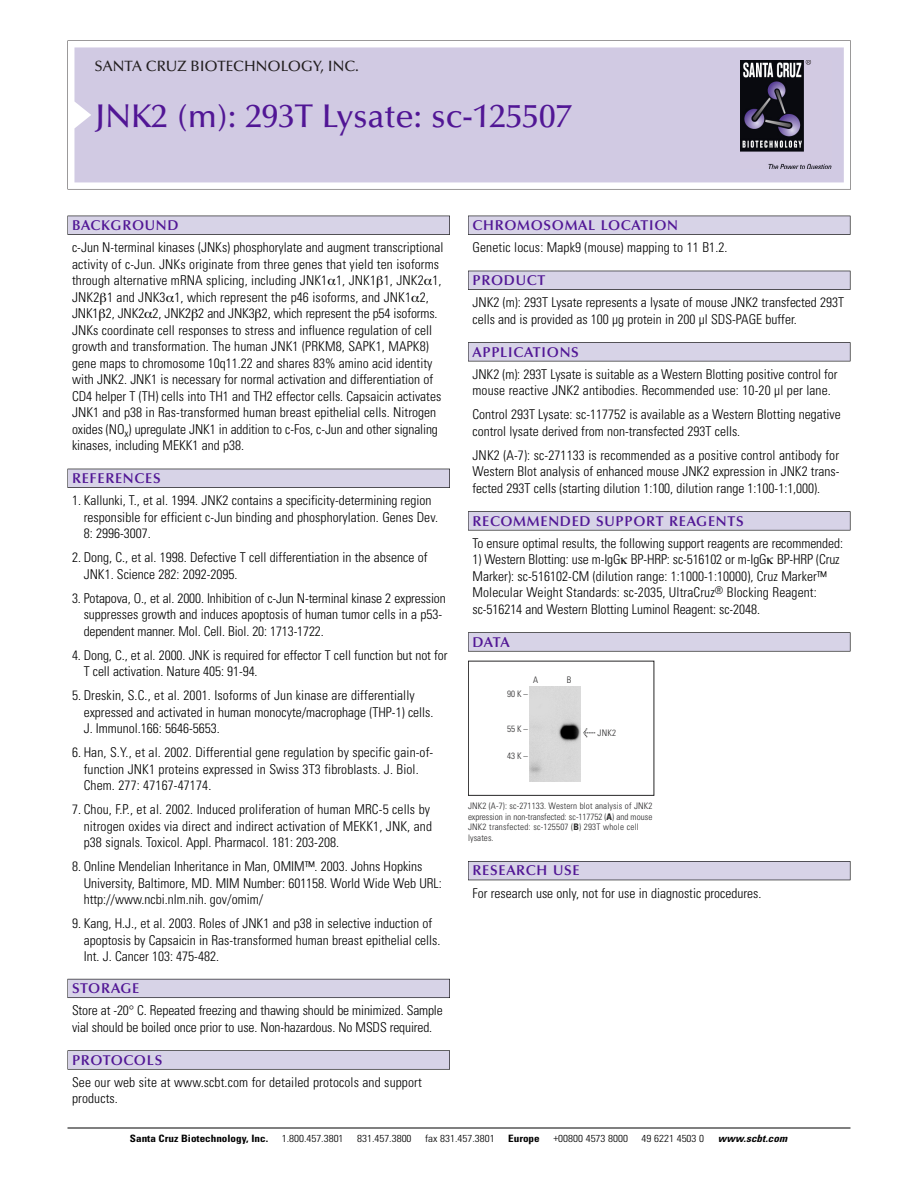
<style>
.page{position:relative;width:918px;height:1188px;background:#fff}
.page>*{position:absolute;margin:0;border:0;box-sizing:border-box;transform-origin:0 0}
.t1{font:500 33px "Optima";color:#511695}
.t2{font:500 15px "Optima";color:#231f20}
.t3{font:600 14.25px "Optima";letter-spacing:.05em;color:#511695}
.t4{font:300 condensed 13.5px/16.5px "Univers";color:#000}
.t5{font:300 condensed 10.2px "Univers";color:#000;scale:1.1 1}
.t6{font:700 condensed 10.2px "Univers";color:#000;scale:1.1 1}
.t7{font:italic 700 condensed 10.2px "Univers";letter-spacing:.005em;color:#000;scale:1.1 1}
.t8{font:9px/10.5px "Univers Condensed Light+BZYNLF";letter-spacing:.015em;color:#272627}
.s1{font-family:"Meta Plus Book Roman+OSXLMP";font-size:10.5px}
.s2{font-family:"Univers Condensed Bold+MQWDSP"}
</style>
<div class="page">
<svg style="left:68px;top:40px;width:783px;height:149px"></svg>
<div style="left:74px;top:47px;width:770px;height:135px;background:#d1cae3"></div>
<img style="left:741px;top:60px;width:90px;height:108px">
<div style="left:68px;top:216px;width:382px;height:19px;background:#525155"></div>
<div style="left:68px;top:216px;width:381px;height:18px;background:#d7d3e7"></div>
<div style="left:68px;top:469px;width:382px;height:19px;background:#515055"></div>
<div style="left:68px;top:469px;width:381px;height:18px;background:#d7d3e7"></div>
<div style="left:68px;top:979px;width:382px;height:19px;background:#5b5a62"></div>
<div style="left:68px;top:979px;width:381px;height:18px;background:#d7d3e7"></div>
<div style="left:68px;top:1050px;width:382px;height:20px;background:#626263"></div>
<div style="left:68px;top:1051px;width:381px;height:18px;background:#d7d3e7"></div>
<div style="left:468px;top:216px;width:382px;height:19px;background:#525155"></div>
<div style="left:468px;top:216px;width:382px;height:18px;background:#d7d3e7"></div>
<div style="left:468px;top:271px;width:382px;height:19px;background:#515055"></div>
<div style="left:468px;top:271px;width:382px;height:18px;background:#d7d3e7"></div>
<div style="left:468px;top:342px;width:382px;height:19px;background:#545357"></div>
<div style="left:468px;top:343px;width:382px;height:18px;background:#d7d3e7"></div>
<div style="left:468px;top:511px;width:382px;height:19px;background:#575759"></div>
<div style="left:468px;top:512px;width:382px;height:18px;background:#d7d3e7"></div>
<svg style="left:468px;top:632px;width:382px;height:20px"></svg>
<div style="left:468px;top:633px;width:382px;height:18px;background:#d7d3e7"></div>
<div style="left:468px;top:861px;width:382px;height:19px;background:#525158"></div>
<div style="left:468px;top:862px;width:382px;height:18px;background:#d7d3e7"></div>
<hr style="left:68px;top:1128px;width:782px;height:1px;background:#000">
<div style="left:468px;top:661px;width:186px;height:135px;border:1px solid #272627"></div>
<img style="left:529px;top:686px;width:52px;height:95px">
<p class="t2" style="left:94px;top:61px;width:266px">SANTA CRUZ BIOTECHNOLOGY, INC.</p>
<h1 class="t1" style="left:94px;top:103px;width:479px">JNK2 (m): 293T Lysate: sc-125507</h1>
<p class="t3" style="left:72px;top:219px;width:108px">BACKGROUND</p>
<p class="t4" style="left:72px;top:240px;width:373px">c-Jun N-terminal kinases (JNKs) phosphorylate and augment transcriptional activity of c-Jun. JNKs originate from three genes that yield ten isoforms through alternative mRNA splicing, including JNK1 1, JNK1 1, JNK2 1, JNK2 1 and JNK3 1, which represent the p46 isoforms, and JNK1 2, JNK1 2, JNK2 2, JNK2 2 and JNK3 2, which represent the p54 isoforms.<br>JNKs coordinate cell responses to stress and influence regulation of cell growth and transformation. The human JNK1 (PRKM8, SAPK1, MAPK8) gene maps to chromosome 10q11.22 and shares 83% amino acid identity with JNK2. JNK1 is necessary for normal activation and differentiation of CD4 helper T (TH) cells into TH1 and TH2 effector cells. Capsaicin activates JNK1 and p38 in Ras-transformed human breast epithelial cells. Nitrogen oxides (NO<sub>x</sub>) upregulate JNK1 in addition to c-Fos, c-Jun and other signaling kinases, including MEKK1 and p38.</p>
<p class="t3" style="left:72px;top:473px;width:90px">REFERENCES</p>
<p class="t4" style="left:84px;top:493px;width:356px;text-indent:-12px">1. Kallunki, T., et al. 1994. JNK2 contains a specificity-determining region responsible for efficient c-Jun binding and phosphorylation. Genes Dev.<br>8: 2996-3007.</p>
<p class="t4" style="left:84px;top:550px;width:345px;text-indent:-12px">2. Dong, C., et al. 1998. Defective T cell differentiation in the absence of<br>JNK1. Science 282: 2092-2095.</p>
<p class="t4" style="left:84px;top:591px;width:364px;text-indent:-12px">3. Potapova, O., et al. 2000. Inhibition of c-Jun N-terminal kinase 2 expression suppresses growth and induces apoptosis of human tumor cells in a p53- dependent manner. Mol. Cell. Biol. 20: 1713-1722.</p>
<p class="t4" style="left:84px;top:648px;width:365px;text-indent:-12px">4. Dong, C., et al. 2000. JNK is required for effector T cell function but not for<br>T cell activation. Nature 405: 91-94.</p>
<p class="t4" style="left:84px;top:688px;width:351px;text-indent:-12px">5. Dreskin, S.C., et al. 2001. Isoforms of Jun kinase are differentially expressed and activated in human monocyte/macrophage (THP-1) cells.<br>J. Immunol.166: 5646-5653.</p>
<p class="t4" style="left:84px;top:745px;width:351px;text-indent:-12px">6. Han, S.Y., et al. 2002. Differential gene regulation by specific gain-of&shy;function JNK1 proteins expressed in Swiss 3T3 fibroblasts. J. Biol.<br>Chem. 277: 47167-47174.</p>
<p class="t4" style="left:84px;top:802px;width:350px;text-indent:-12px">7. Chou, F.P., et al. 2002. Induced proliferation of human MRC-5 cells by nitrogen oxides via direct and indirect activation of MEKK1, JNK, and p38 signals. Toxicol. Appl. Pharmacol. 181: 203-208.</p>
<p class="t4" style="left:84px;top:859px;width:360px;text-indent:-12px">8. Online Mendelian Inheritance in Man, OMIM™. 2003. Johns Hopkins<br>University, Baltimore, MD. MIM Number: 601158. World Wide Web URL: http://www.ncbi.nlm.nih. gov/omim/</p>
<p class="t4" style="left:84px;top:916px;width:358px;text-indent:-12px">9. Kang, H.J., et al. 2003. Roles of JNK1 and p38 in selective induction of apoptosis by Capsaicin in Ras-transformed human breast epithelial cells.<br>Int. J. Cancer 103: 475-482.</p>
<p class="t3" style="left:72px;top:983px;width:69px">STORAGE</p>
<p class="t4" style="left:72px;top:1003px;width:372px">Store at -20° C. Repeated freezing and thawing should be minimized. Sample vial should be boiled once prior to use. Non-hazardous. No MSDS required.</p>
<p class="t3" style="left:72px;top:1054px;width:92px">PROTOCOLS</p>
<p class="t4" style="left:72px;top:1075px;width:351px">See our web site at www.scbt.com for detailed protocols and support products.</p>
<p class="t3" style="left:473px;top:219px;width:207px">CHROMOSOMAL LOCATION</p>
<p class="t4" style="left:473px;top:240px;width:257px">Genetic locus: Mapk9 (mouse) mapping to 11 B1.2.</p>
<p class="t3" style="left:473px;top:275px;width:74px">PRODUCT</p>
<p class="t4" style="left:473px;top:295px;width:373px">JNK2 (m): 293T Lysate represents a lysate of mouse JNK2 transfected 293T cells and is provided as 100 µg protein in 200 µl SDS-PAGE buffer.</p>
<p class="t3" style="left:473px;top:346px;width:108px">APPLICATIONS</p>
<p class="t4" style="left:473px;top:367px;width:367px">JNK2 (m): 293T Lysate is suitable as a Western Blotting positive control for mouse reactive JNK2 antibodies. Recommended use: 10-20 µl per lane.</p>
<p class="t4" style="left:473px;top:407px;width:370px">Control 293T Lysate: sc-117752 is available as a Western Blotting negative control lysate derived from non-transfected 293T cells.</p>
<p class="t4" style="left:473px;top:448px;width:368px;text-align:justify">JNK2 (A-7): sc-271133 is recommended as a positive control antibody for Western Blot analysis of enhanced mouse JNK2 expression in JNK2 trans&shy;fected 293T cells (starting dilution 1:100, dilution range 1:100-1:1,000).</p>
<p class="t3" style="left:473px;top:515px;width:273px">RECOMMENDED SUPPORT REAGENTS</p>
<p class="t4" style="left:473px;top:536px;width:372px">To ensure optimal results, the following support reagents are recommended:</p>
<p class="t4" style="left:473px;top:552px;width:369px">1) Western Blotting: use m-IgG BP-HRP: sc-516102 or m-IgG BP-HRP (Cruz Marker): sc-516102-CM (dilution range: 1:1000-1:10000), Cruz Marker™ Molecular Weight Standards: sc-2035, UltraCruz<sup>®</sup> Blocking Reagent: sc-516214 and Western Blotting Luminol Reagent: sc-2048.</p>
<p class="t3" style="left:473px;top:636px;width:39px">DATA</p>
<p class="t8" style="left:533px;top:675px;width:7px">A</p>
<p class="t8" style="left:567px;top:675px;width:6px">B</p>
<p class="t8" style="left:507px;top:690px;width:22px">90K–</p>
<p class="t8" style="left:507px;top:724px;width:22px">55K–</p>
<p class="t8" style="left:507px;top:751px;width:22px">43K–</p>
<p class="t8" style="left:583px;top:729px;width:35px"><span class="s1">&lt;</span> JNK2</p>
<p class="t8" style="left:468px;top:802px;width:186px">JNK2 (A-7): sc-271133. Western blot analysis of JNK2 expression in non-transfected: sc-117752 (<span class="s2">A</span>) and mouse JNK2 transfected: sc-125507 (<span class="s2">B</span>) 293T whole cell lysates.</p>
<p class="t3" style="left:473px;top:865px;width:109px">RESEARCH USE</p>
<p class="t4" style="left:473px;top:886px;width:290px">For research use only, not for use in diagnostic procedures.</p>
<p class="t6" style="left:130px;top:1135px;width:127px">Santa Cruz Biotechnology, Inc.</p>
<p class="t5" style="left:282px;top:1135px;width:58px">1.800.457.3801</p>
<p class="t5" style="left:357px;top:1135px;width:51px">831.457.3800</p>
<p class="t5" style="left:425px;top:1135px;width:65px">fax 831.457.3801</p>
<p class="t6" style="left:508px;top:1135px;width:30px">Europe</p>
<p class="t5" style="left:553px;top:1135px;width:69px">+00800 4573 8000</p>
<p class="t5" style="left:642px;top:1135px;width:58px">49 6221 4503 0</p>
<p class="t7" style="left:718px;top:1135px;width:64px">www.scbt.com</p>
</div>
